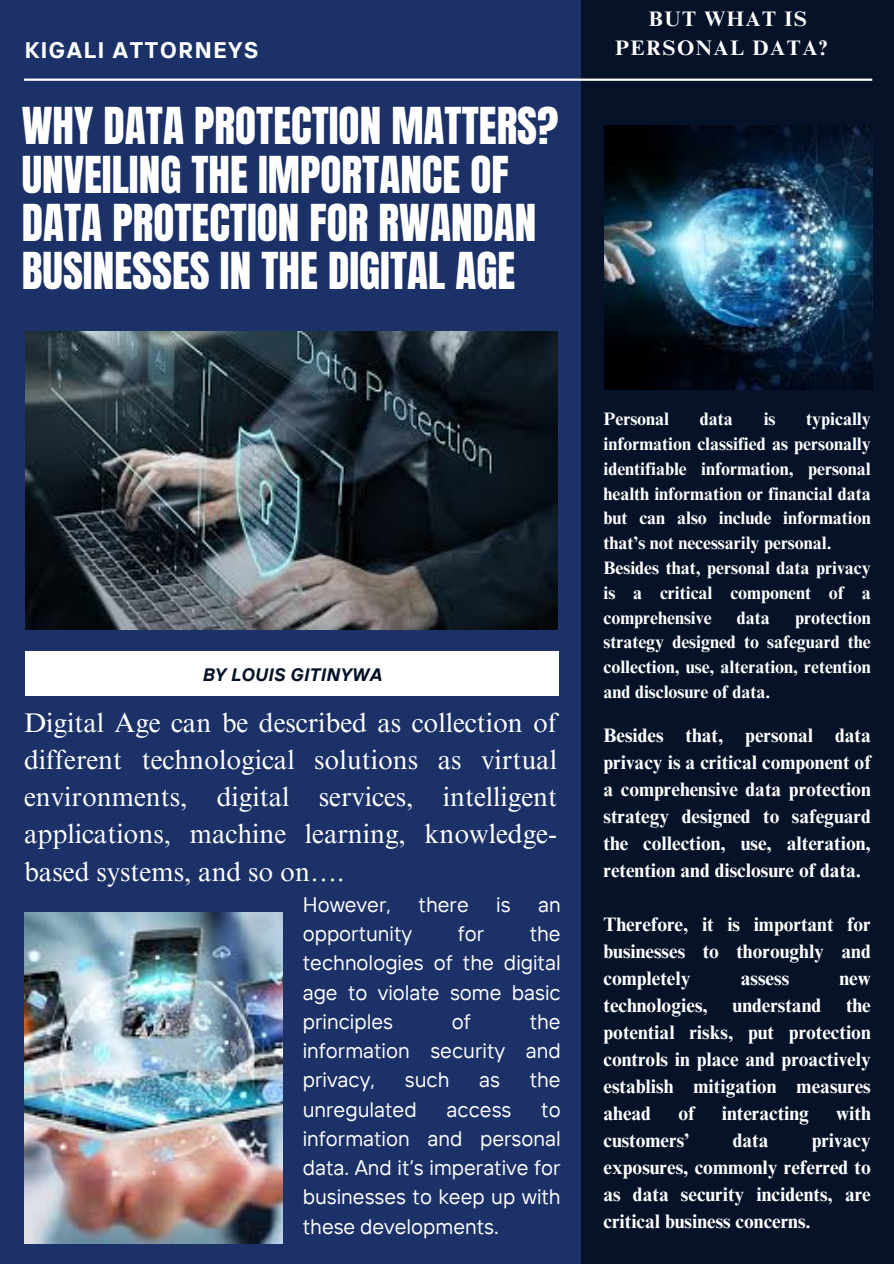
<style>
.page{position:relative;width:894px;height:1264px;background:#fff}
.page>*{position:absolute;margin:0;border:0;box-sizing:border-box;transform-origin:0 0}
.t1{font:43.2px/48.3px "Anton";color:#fff}
.t2{font:27px/37.2px "Times NRMT Pro";color:#fff;text-align:justify}
.t3{font:700 22.5px "TT Interphases";letter-spacing:.075em;color:#fff}
.t4{font:21px/29.2px "TT Interphases";color:#fff;text-align:justify}
.t5{font:700 21px "Times NRMT Pro";letter-spacing:.075em;color:#fff}
.t6{font:700 19.5px/27px "Times NRMT Pro";color:#fff;text-align:justify}
.t7{font:700 18px/24.8px "Times NRMT Pro";color:#fff;text-align:justify}
.t8{font:italic 700 18px "TT Interphases";letter-spacing:.025em;color:#051228}
</style>
<div class="page">
<div style="left:0;top:0;width:893px;height:1263px;background:#1b3167"></div>
<div style="left:580px;top:0;width:313px;height:1263px;background:#051228"></div>
<img style="left:604px;top:126px;width:267px;height:263px">
<img style="left:26px;top:331px;width:531px;height:299px">
<div style="left:25px;top:651px;width:533px;height:45px;background:#fff"></div>
<img style="left:25px;top:912px;width:257px;height:331px">
<hr style="left:24px;top:79px;width:848px;height:2px;background:#fff">
<p class="t5" style="left:648px;top:11px;width:159px">BUT WHAT IS</p>
<p class="t3" style="left:25px;top:36px;width:235px">KIGALI ATTORNEYS</p>
<p class="t5" style="left:615px;top:40px;width:213px">PERSONAL DATA?</p>
<p class="t1" style="left:22px;top:103px;width:538px">WHY DATA PROTECTION MATTERS?<br>UNVEILING THE IMPORTANCE OF<br>DATA PROTECTION FOR RWANDAN<br>BUSINESSES IN THE DIGITAL AGE</p>
<p class="t8" style="left:202px;top:662px;width:180px">BY LOUIS GITINYWA</p>
<p class="t2" style="left:24px;top:707px;width:534px">Digital Age can be described as collection of different technological solutions as virtual environments, digital services, intelligent applications, machine learning, knowledge&shy;based systems, and so on….</p>
<h1 class="t4" style="left:303px;top:889px;width:90px">However,</h1>
<h1 class="t4" style="left:418px;top:889px;width:52px">there</h1>
<h1 class="t4" style="left:496px;top:889px;width:16px">is</h1>
<h1 class="t4" style="left:538px;top:889px;width:24px">an</h1>
<h1 class="t4" style="left:303px;top:918px;width:111px">opportunity</h1>
<h1 class="t4" style="left:457px;top:918px;width:28px">for</h1>
<h1 class="t4" style="left:303px;top:918px;width:259px;text-indent:227px">the technologies of the digital age to violate some basic principles</h1>
<h1 class="t4" style="left:303px;top:1006px;width:259px;text-indent:227px">the information security and privacy,</h1>
<h1 class="t4" style="left:452px;top:1006px;width:20px">of</h1>
<h1 class="t4" style="left:405px;top:1064px;width:46px">such</h1>
<h1 class="t4" style="left:479px;top:1064px;width:22px">as</h1>
<h1 class="t4" style="left:529px;top:1064px;width:32px">the</h1>
<h1 class="t4" style="left:303px;top:1094px;width:115px">unregulated</h1>
<h1 class="t4" style="left:446px;top:1094px;width:66px">access</h1>
<h1 class="t4" style="left:303px;top:1094px;width:259px;text-indent:238px">to information and personal data. And it’s imperative for businesses to keep up with these developments.</h1>
<h3 class="t7" style="left:603px;top:409px;width:269px;text-indent:203px">typically information classified as personally identifiable information, personal health information or financial data but can also include information that’s not necessarily personal.</h3>
<p class="t7" style="left:603px;top:557px;width:269px">Besides that, personal data privacy is a critical component of a comprehensive</p>
<h3 class="t7" style="left:603px;top:409px;width:67px">Personal</h3>
<h3 class="t7" style="left:699px;top:409px;width:34px">data</h3>
<h3 class="t7" style="left:763px;top:409px;width:13px">is</h3>
<p class="t7" style="left:603px;top:607px;width:269px;text-indent:192px">protection strategy designed to safeguard the collection, use, alteration, retention and disclosure of data.</p>
<p class="t7" style="left:736px;top:607px;width:34px">data</p>
<p class="t6" style="left:603px;top:724px;width:269px">Besides that, personal data privacy is a critical component of a comprehensive data protection strategy designed to safeguard the collection, use, alteration, retention and disclosure of data.</p>
<h5 class="t6" style="left:603px;top:913px;width:269px">Therefore, it is important for businesses to thoroughly and completely</h5>
<h5 class="t6" style="left:740px;top:967px;width:50px">assess</h5>
<h5 class="t6" style="left:839px;top:967px;width:33px">new</h5>
<h5 class="t6" style="left:603px;top:994px;width:106px">technologies,</h5>
<h5 class="t6" style="left:732px;top:994px;width:90px">understand</h5>
<h5 class="t6" style="left:603px;top:994px;width:269px;text-indent:242px">the potential risks, put protection controls in place and proactively establish mitigation measures ahead</h5>
<h5 class="t6" style="left:678px;top:1102px;width:18px">of</h5>
<h5 class="t6" style="left:721px;top:1102px;width:89px">interacting</h5>
<h5 class="t6" style="left:836px;top:1102px;width:36px">with</h5>
<h5 class="t6" style="left:603px;top:1129px;width:87px">customers’</h5>
<h5 class="t6" style="left:732px;top:1129px;width:37px">data</h5>
<h5 class="t6" style="left:603px;top:1129px;width:269px;text-indent:208px">privacy exposures, commonly referred to as data security incidents, are critical business concerns.</h5>
</div>
